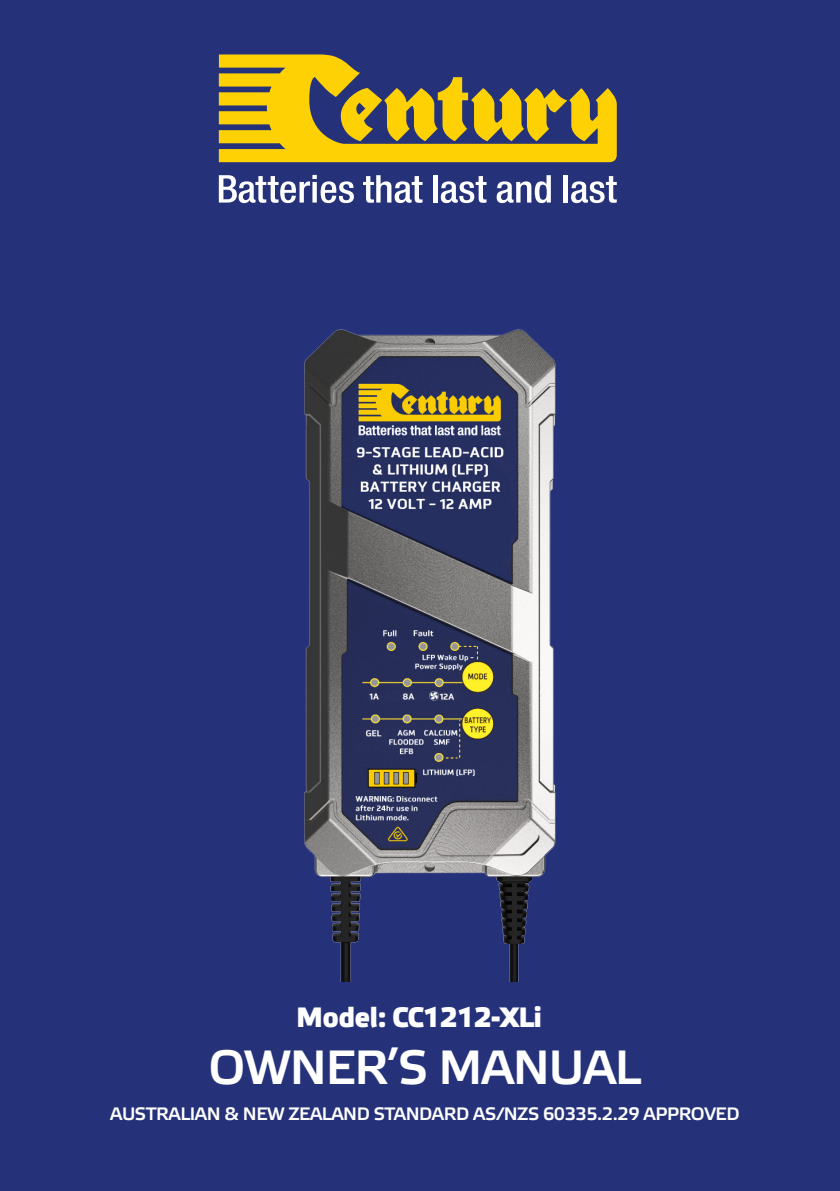
<style>
.page{position:relative;width:840px;height:1191px;background:#fff}
.page>*{position:absolute;margin:0;border:0;box-sizing:border-box;transform-origin:0 0}
.t1{font:48px "Elektra Medium Pro";letter-spacing:-.025em;color:#fff}
.t2{font:700 28px "Elektra Medium Pro";letter-spacing:-.025em;color:#fff}
.t3{font:18px "Elektra Medium Pro";letter-spacing:-.025em;color:#fff}
</style>
<div class="page">
<div style="left:0;top:0;width:839px;height:1191px;background:#253179"></div>
<img style="left:304px;top:329px;width:252px;height:652px">
<svg style="left:219px;top:54px;width:397px;height:108px;fill:#fed105"></svg>
<svg style="left:219px;top:175px;width:135px;height:28px"></svg>
<svg style="left:363px;top:175px;width:59px;height:28px"></svg>
<hr style="left:433px;top:175px;width:4px;height:27px;background:#fff">
<svg style="left:440px;top:176px;width:46px;height:27px"></svg>
<svg style="left:496px;top:175px;width:54px;height:28px"></svg>
<hr style="left:563px;top:175px;width:4px;height:27px;background:#fff">
<svg style="left:571px;top:176px;width:45px;height:27px"></svg>
<p class="t2" style="left:296px;top:1001px;width:247px">Model: CC1212-XLi</p>
<p class="t1" style="left:208px;top:1041px;width:434px">OWNER’S MANUAL</p>
<p class="t3" style="left:110px;top:1104px;width:630px">AUSTRALIAN &amp; NEW ZEALAND STANDARD AS/NZS 60335.2.29 APPROVED</p>
</div>
